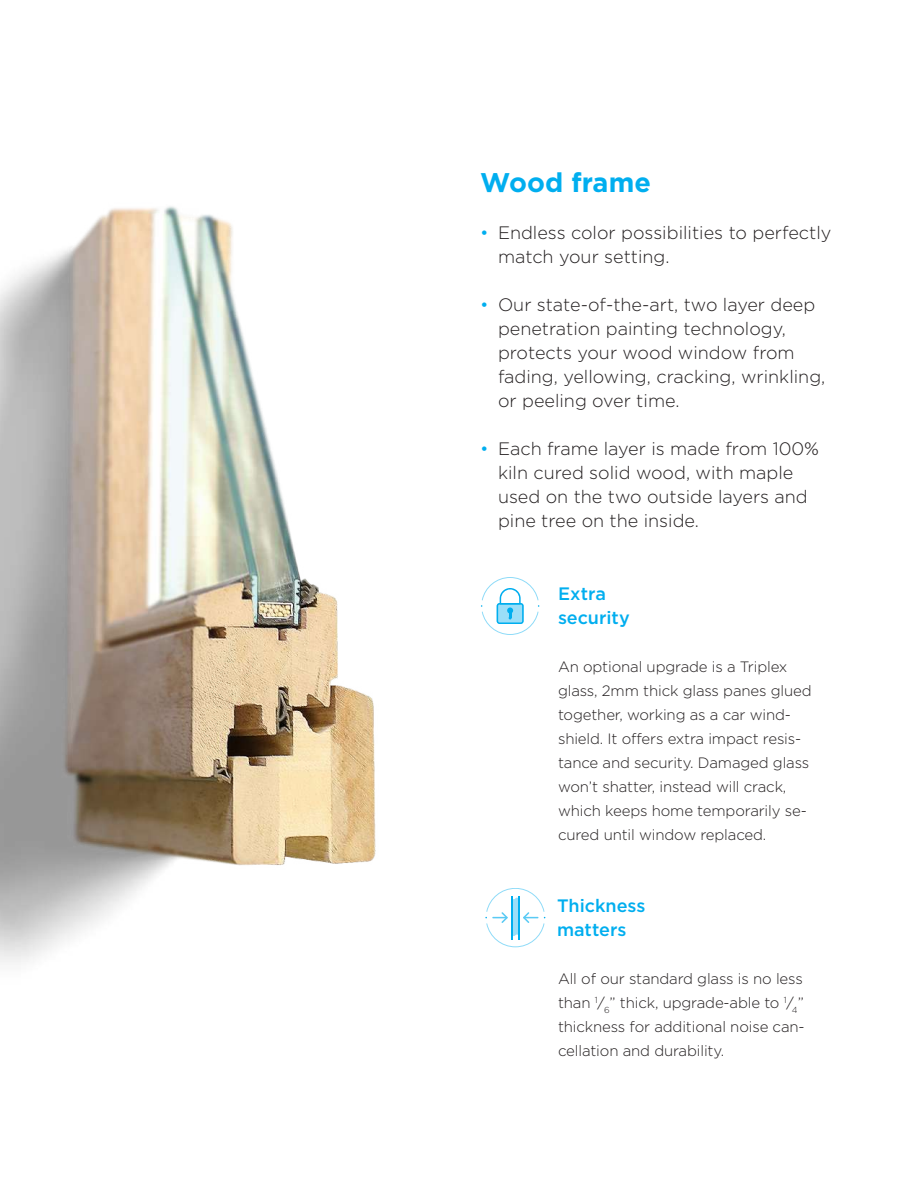
<style>
.page{position:relative;width:918px;height:1188px;background:#fff}
.page>*{position:absolute;margin:0;border:0;box-sizing:border-box;transform-origin:0 0}
.t1{font:700 27px "Gotham Pro";color:#00aeef}
.t2{font:300 18px/24px "Gotham Pro";color:#231f20}
.t3{font:500 18px/24px "Gotham Pro";color:#00aeef}
.t4{font:300 18px "Gotham Pro";color:#00aeef}
.t5{font:300 15px/24px "Gotham Pro";letter-spacing:-.01em;color:#231f20}
</style>
<div class="page">
<img style="left:0;top:206px;width:376px;height:757px">
<svg style="left:485px;top:888px;width:60px;height:59px"></svg>
<svg style="left:481px;top:577px;width:58px;height:58px"></svg>
<h1 class="t1" style="left:480px;top:167px;width:172px">Wood frame</h1>
<p class="t4" style="left:480px;top:223px;width:10px">•</p>
<p class="t4" style="left:480px;top:295px;width:10px">•</p>
<p class="t4" style="left:480px;top:439px;width:10px">•</p>
<p class="t2" style="left:498px;top:221px;width:335px">Endless color possibilities to perfectly match your setting.</p>
<p class="t2" style="left:498px;top:293px;width:329px">Our state-of-the-art, two layer deep penetration painting technology, protects your wood window from fading, yellowing, cracking, wrinkling, or peeling over time.</p>
<p class="t2" style="left:498px;top:437px;width:323px">Each frame layer is made from 100% kiln cured solid wood, with maple used on the two outside layers and pine tree on the inside.</p>
<p class="t3" style="left:558px;top:581px;width:73px">Extra security</p>
<p class="t5" style="left:558px;top:655px;width:255px">An optional upgrade is a Triplex glass, 2mm thick glass panes glued together, working as a car wind&shy;shield. It offers extra impact resis&shy;tance and security. Damaged glass won’t shatter, instead will crack, which keeps home temporarily se&shy;cured until window replaced.</p>
<p class="t3" style="left:557px;top:893px;width:90px">Thickness matters</p>
<p class="t5" style="left:558px;top:967px;width:248px">All of our standard glass is no less than <sup>1</sup>⁄<sub>6</sub>” thick, upgrade-able to <sup>1</sup>⁄<sub>4</sub>” thickness for additional noise can&shy;cellation and durability.</p>
</div>
